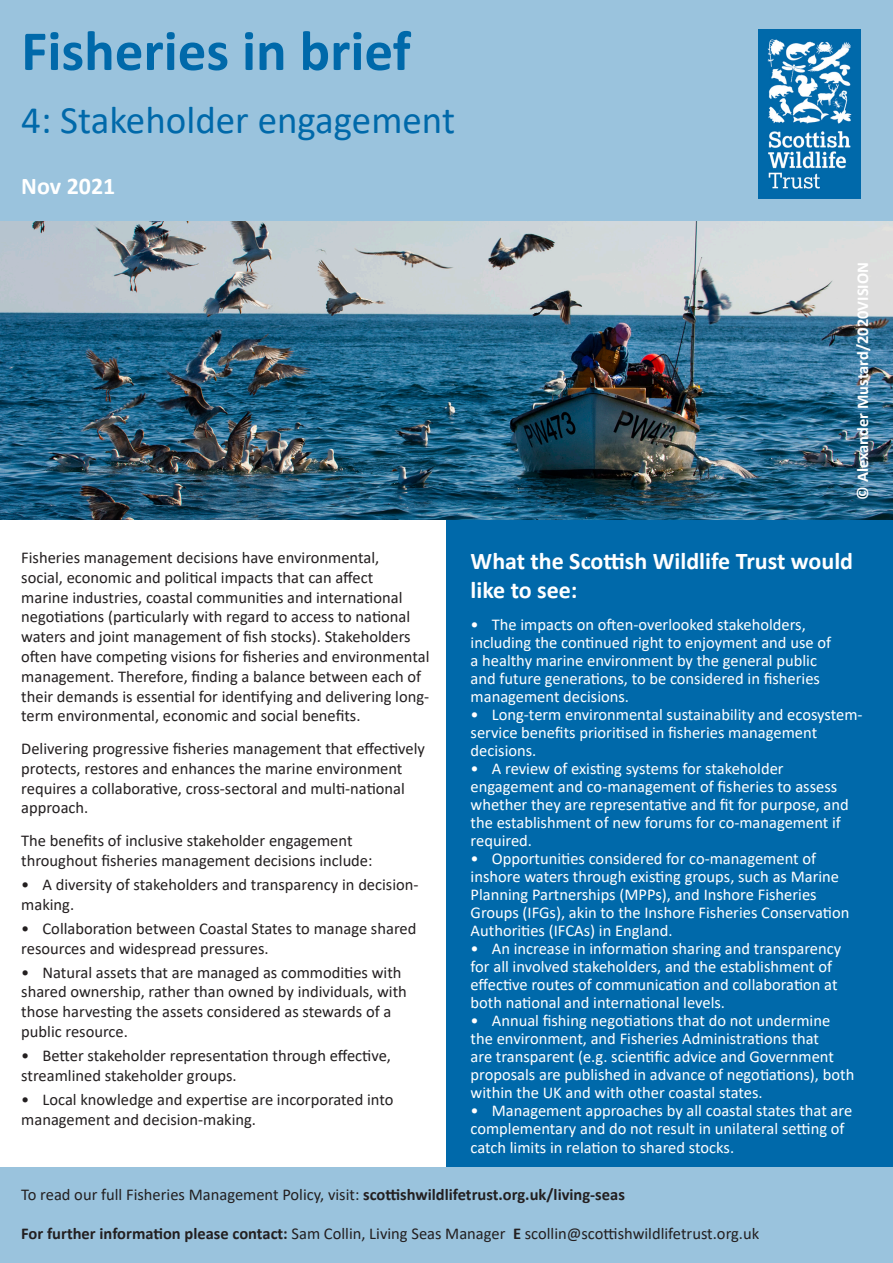
<style>
.page{position:relative;width:893px;height:1263px;background:#fff}
.page>*{position:absolute;margin:0;border:0;box-sizing:border-box;transform-origin:0 0}
.t1{font:700 57px "Calibri";color:#0069aa}
.t2{font:39px "Calibri";color:#0069aa}
.t3{font:700 24px/28.8px "Calibri";color:#fff}
.t4{font:16.5px/19.8px "Calibri";color:#231f20}
.t5{font:16.5px/18px "Calibri";color:#fff}
.t6{font:700 16.5px "Calibri";color:#fff}
.s1{font-weight:700}
</style>
<div class="page">
<div style="left:0;top:0;width:893px;height:221px;background:#9ac3dd"></div>
<div style="left:0;top:1167px;width:893px;height:96px;background:#9ac3dd"></div>
<div style="left:446px;top:519px;width:447px;height:648px;background:#0069aa"></div>
<img style="left:0;top:221px;width:893px;height:298px">
<img style="left:758px;top:30px;width:102px;height:168px">
<p class="t1" style="left:21px;top:11px;width:391px">Fisheries in brief</p>
<p class="t2" style="left:21px;top:93px;width:435px">4: Stakeholder engagement</p>
<p class="t3" style="left:21px;top:171px;width:96px">Nov 2021</p>
<p class="t4" style="left:21px;top:547px;width:410px">Fisheries management decisions have environmental,<br>social, economic and political impacts that can affect<br>marine industries, coastal communities and international negotiations (particularly with regard to access to national waters and joint management of fish stocks). Stakeholders often have competing visions for fisheries and environmental management. Therefore, finding a balance between each of their demands is essential for identifying and delivering long&shy;term environmental, economic and social benefits.</p>
<p class="t4" style="left:21px;top:738px;width:405px">Delivering progressive fisheries management that effectively protects, restores and enhances the marine environment requires a collaborative, cross-sectoral and multi-national approach.</p>
<p class="t4" style="left:21px;top:830px;width:353px">The benefits of inclusive stakeholder engagement throughout fisheries management decisions include:</p>
<p class="t4" style="left:21px;top:874px;width:399px">• A diversity of stakeholders and transparency in decision&shy;making.</p>
<p class="t4" style="left:21px;top:918px;width:397px">• Collaboration between Coastal States to manage shared resources and widespread pressures.</p>
<p class="t4" style="left:21px;top:962px;width:387px">• Natural assets that are managed as commodities with shared ownership, rather than owned by individuals, with those harvesting the assets considered as stewards of a public resource.</p>
<p class="t4" style="left:21px;top:1045px;width:371px">• Better stakeholder representation through effective, streamlined stakeholder groups.</p>
<p class="t4" style="left:21px;top:1089px;width:374px">• Local knowledge and expertise are incorporated into management and decision-making.</p>
<p class="t6" style="left:851px;top:500px;width:239px;rotate:-90deg">© Alexander Mustard/2020VISION</p>
<p class="t3" style="left:471px;top:546px;width:384px">What the Scottish Wildlife Trust would like to see:</p>
<p class="t5" style="left:471px;top:615px;width:362px">• The impacts on often-overlooked stakeholders, including the continued right to enjoyment and use of a healthy marine environment by the general public and future generations, to be considered in fisheries management decisions.</p>
<p class="t5" style="left:471px;top:705px;width:393px">• Long-term environmental sustainability and ecosystem&shy;service benefits prioritised in fisheries management decisions.</p>
<p class="t5" style="left:471px;top:759px;width:380px">• A review of existing systems for stakeholder engagement and co-management of fisheries to assess whether they are representative and fit for purpose, and the establishment of new forums for co-management if required.</p>
<p class="t5" style="left:471px;top:849px;width:380px">• Opportunities considered for co-management of inshore waters through existing groups, such as Marine Planning Partnerships (MPPs), and Inshore Fisheries Groups (IFGs), akin to the Inshore Fisheries Conservation Authorities (IFCAs) in England.</p>
<p class="t5" style="left:471px;top:939px;width:372px">• An increase in information sharing and transparency for all involved stakeholders, and the establishment of effective routes of communication and collaboration at both national and international levels.</p>
<p class="t5" style="left:471px;top:1011px;width:385px">• Annual fishing negotiations that do not undermine the environment, and Fisheries Administrations that<br>are transparent (e.g. scientific advice and Government proposals are published in advance of negotiations), both within the UK and with other coastal states.</p>
<p class="t5" style="left:471px;top:1101px;width:383px">• Management approaches by all coastal states that are complementary and do not result in unilateral setting of</p>
<p class="t5" style="left:471px;top:1138px;width:265px">catch limits in relation to shared stocks.</p>
<p class="t4" style="left:21px;top:1184px;width:605px">To read our full Fisheries Management Policy, visit: <span class="s1">scottishwildlifetrust.org.uk/living-seas</span></p>
<p class="t4" style="left:21px;top:1223px;width:739px"><span class="s1">For further information please contact:</span> Sam Collin, Living Seas Manager <span class="s1">E</span> scollin@scottishwildlifetrust.org.uk</p>
</div>
